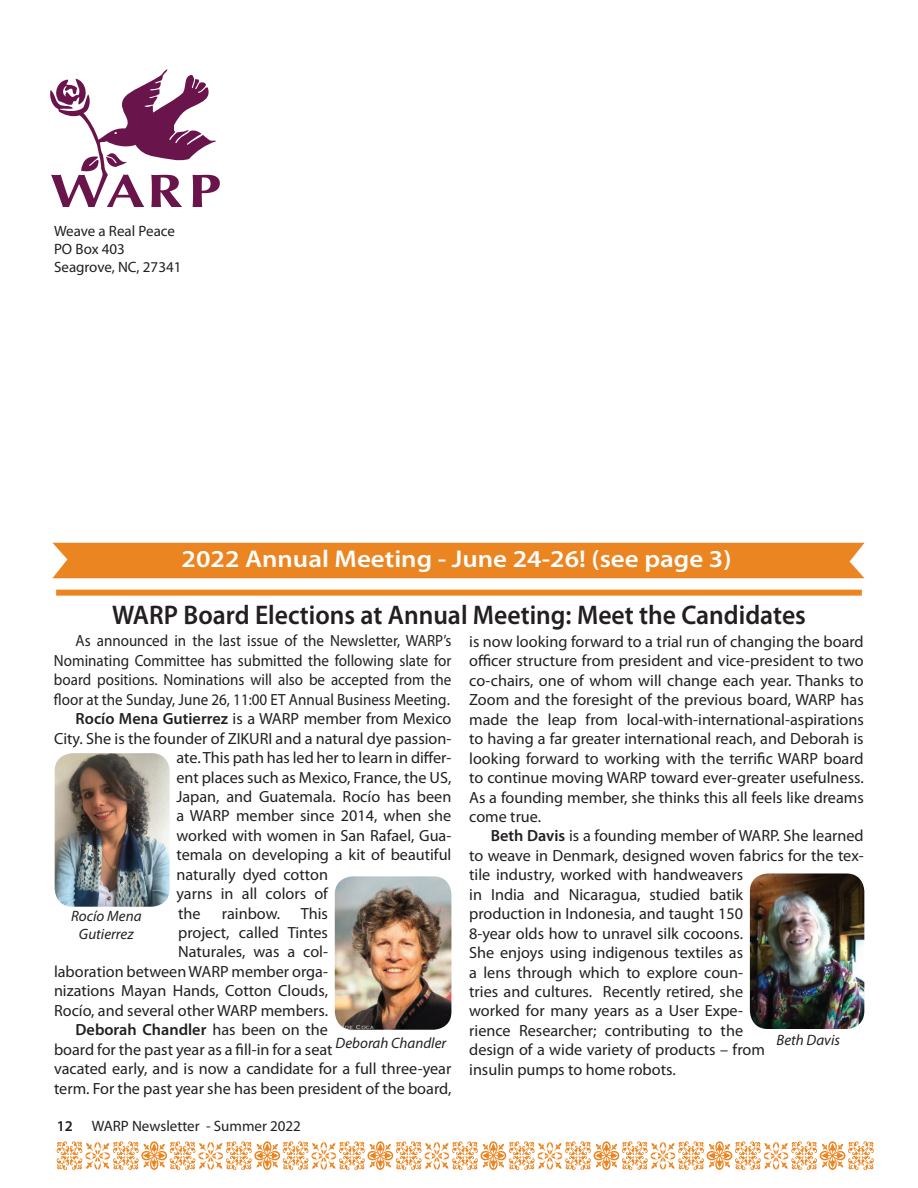
<style>
.page{position:relative;width:918px;height:1188px;background:#fff}
.page>*{position:absolute;margin:0;border:0;box-sizing:border-box;transform-origin:0 0}
.t1{font:600 27px "Myriad Pro";color:#231f20;scale:.95 1}
.t2{font:600 24.3px "Myriad Pro";color:#fff;scale:1.11 1}
.t3{font:16.2px/19.5px "Myriad Pro";color:#231f20;text-align:justify}
.t4{font:16.2px "Myriad Pro";color:#231f20;scale:.93 1}
.t5{font:600 16.2px "Myriad Pro";color:#231f20}
.t6{font:15px/18px "Myriad Pro";color:#231f20}
.t7{font:italic 15px/18px "Myriad Pro";color:#231f20;text-align:center}
.s1{font-weight:600}
.s2{font-weight:400}
</style>
<div class="page">
<svg style="left:57px;top:1141px;width:817px;height:29px"></svg>
<svg style="left:50px;top:69px;width:170px;height:138px"></svg>
<div style="left:52px;top:543px;width:813px;height:35px;background:#eb8522"></div>
<div style="left:56px;top:590px;width:806px;height:6px;background:#eb8522"></div>
<img style="left:55px;top:753px;width:115px;height:154px">
<img style="left:335px;top:876px;width:116px;height:154px">
<img style="left:750px;top:873px;width:114px;height:156px">
<p class="t6" style="left:54px;top:221px;width:129px">Weave a Real Peace<br>PO Box 403<br>Seagrove, NC, 27341</p>
<h2 class="t2" style="left:182px;top:543px;width:497px">2022 Annual Meeting - June 24-26! (see page 3)</h2>
<h1 class="t1" style="left:112px;top:598px;width:732px">WARP Board Elections at Annual Meeting: Meet the Candidates</h1>
<p class="t4" style="left:76px;top:631px;width:406px">As announced in the last issue of the Newsletter, WARP’s</p>
<p class="t4" style="left:54px;top:650px;width:429px">Nominating Committee has submitted the following slate for</p>
<p class="t4" style="left:54px;top:670px;width:429px">board positions. Nominations will also be accepted from the</p>
<p class="t4" style="left:54px;top:689px;width:427px">floor at the Sunday, June 26, 11:00 ET Annual Business Meeting.</p>
<p class="t3" style="left:76px;top:709px;width:377px"><span class="s1">Rocío Mena Gutierrez</span> is a WARP member from Mexico</p>
<p class="t3" style="left:54px;top:728px;width:399px">City. She is the founder of ZIKURI and a natural dye passion-</p>
<p class="t3" style="left:176px;top:748px;width:277px">ate. This path has led her to learn in differ-</p>
<p class="t3" style="left:176px;top:767px;width:276px">ent places such as Mexico, France, the US,</p>
<p class="t3" style="left:176px;top:787px;width:276px">Japan, and Guatemala. Rocío has been</p>
<p class="t3" style="left:176px;top:806px;width:276px">a WARP member since 2014, when she</p>
<p class="t3" style="left:176px;top:825px;width:276px">worked with women in San Rafael, Gua-</p>
<p class="t3" style="left:176px;top:845px;width:277px">temala on developing a kit of beautiful</p>
<p class="t3" style="left:176px;top:864px;width:153px">naturally dyed cotton</p>
<p class="t3" style="left:176px;top:884px;width:153px">yarns in all colors of</p>
<p class="t3" style="left:178px;top:903px;width:24px">the</p>
<p class="t3" style="left:222px;top:903px;width:60px">rainbow.</p>
<p class="t3" style="left:301px;top:903px;width:29px">This</p>
<p class="t3" style="left:178px;top:923px;width:151px">project, called Tintes</p>
<p class="t3" style="left:178px;top:942px;width:151px">Naturales, was a col-</p>
<p class="t3" style="left:54px;top:961px;width:276px">laboration between WARP member orga-</p>
<p class="t3" style="left:54px;top:981px;width:276px">nizations Mayan Hands, Cotton Clouds,</p>
<p class="t3" style="left:54px;top:1000px;width:276px">Rocío, and several other WARP members.</p>
<p class="t5" style="left:76px;top:1019px;width:254px">Deborah Chandler <span class="s2">has been on the</span></p>
<p class="t3" style="left:54px;top:1039px;width:280px">board for the past year as a fill-in for a seat</p>
<p class="t3" style="left:54px;top:1059px;width:399px">vacated early, and is now a candidate for a full three-year</p>
<p class="t3" style="left:54px;top:1078px;width:399px">term. For the past year she has been president of the board,</p>
<p class="t3" style="left:469px;top:632px;width:396px">is now looking forward to a trial run of changing the board officer structure from president and vice-president to two co-chairs, one of whom will change each year. Thanks to Zoom and the foresight of the previous board, WARP has made the leap from local-with-international-aspirations to having a far greater international reach, and Deborah is looking forward to working with the terrific WARP board to continue moving WARP toward ever-greater usefulness.<br>As a founding member, she thinks this all feels like dreams come true.</p>
<p class="t3" style="left:469px;top:826px;width:396px;text-align:left;text-indent:22px"><span class="s1">Beth Davis</span> is a founding member of WARP. She learned to weave in Denmark, designed woven fabrics for the tex&shy;tile industry, worked with handweavers<br>in India and Nicaragua, studied batik<br>production in Indonesia, and taught 150<br>8-year olds how to unravel silk cocoons.<br>She enjoys using indigenous textiles as<br>a lens through which to explore coun-<br>tries and cultures. Recently retired, she<br>worked for many years as a User Expe-<br>rience Researcher; contributing to the<br>design of a wide variety of products – from<br>insulin pumps to home robots.</p>
<p class="t7" style="left:71px;top:907px;width:72px">Rocío Mena<br>Gutierrez</p>
<p class="t7" style="left:336px;top:1033px;width:112px">Deborah Chandler</p>
<p class="t7" style="left:777px;top:1031px;width:65px">Beth Davis</p>
<p class="t6" style="left:57px;top:1117px;width:246px"><span class="s1">12</span> WARP Newsletter - Summer 2022</p>
</div>
